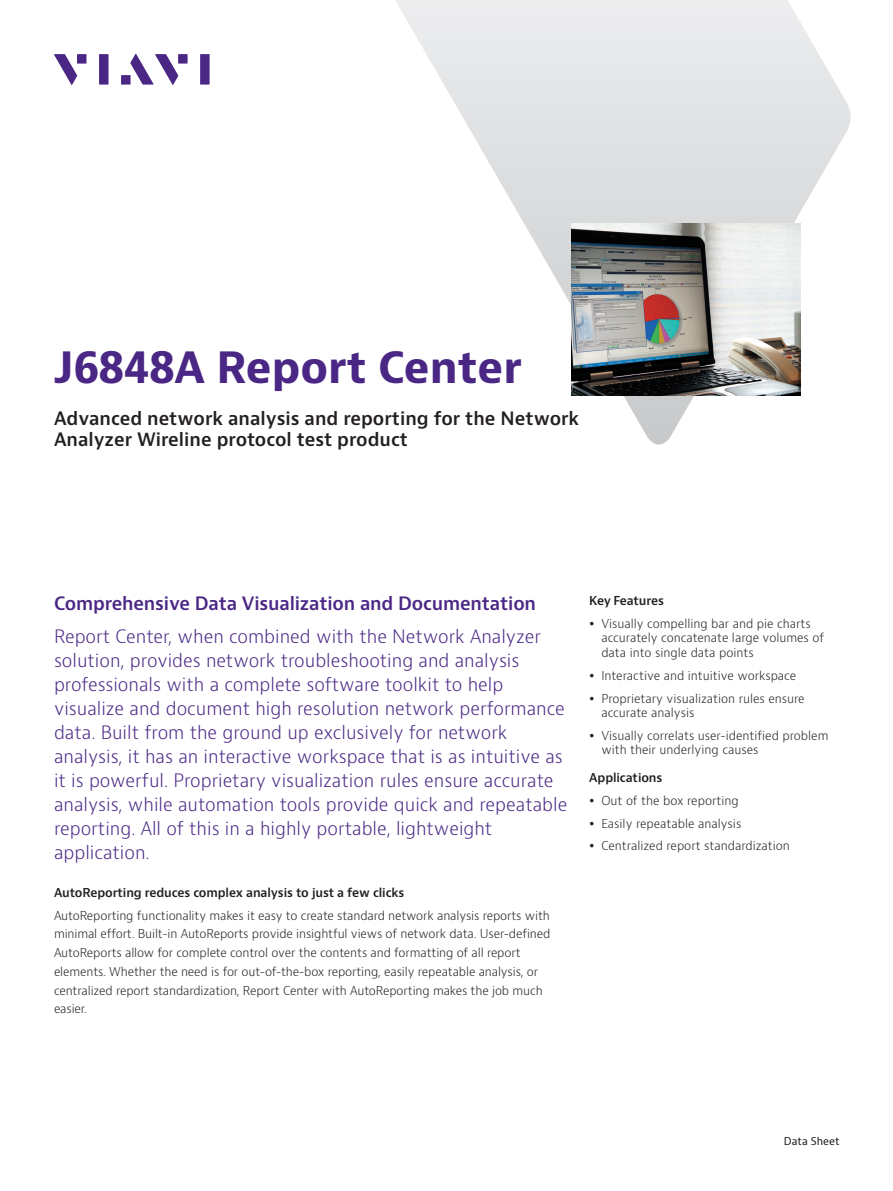
<style>
.page{position:relative;width:893px;height:1191px;background:#fff}
.page>*{position:absolute;margin:0;border:0;box-sizing:border-box;transform-origin:0 0}
.t1{font:700 42px "Bernino Sans";color:#4a2785}
.t2{font:300 18px/24px "Bernino Sans";color:#4a2785}
.t3{font:600 18px/21px "Bernino Sans";color:#231f20}
.t4{font:600 18px "Bernino Sans";letter-spacing:-.01em;color:#4a2785}
.t5{font:300 12px/18.8px "Bernino Sans";letter-spacing:-.01em;color:#231f20}
.t6{font:600 12px "Bernino Sans";letter-spacing:-.01em;color:#231f20}
.t7{font:10.5px "Bernino Sans";color:#231f20}
</style>
<div class="page">
<svg style="left:54px;top:54px;width:23px;height:31px"></svg>
<div style="left:77px;top:54px;width:9px;height:10px;background:#4a2785"></div>
<div style="left:99px;top:54px;width:10px;height:31px;background:#4a2785"></div>
<div style="left:178px;top:54px;width:10px;height:10px;background:#4a2785"></div>
<div style="left:200px;top:54px;width:10px;height:31px;background:#4a2785"></div>
<svg style="left:130px;top:54px;width:48px;height:31px"></svg>
<div style="left:121px;top:75px;width:10px;height:10px;background:#4a2785"></div>
<svg style="left:395px;top:0;width:456px;height:445px"></svg>
<img style="left:571px;top:224px;width:229px;height:172px">
<h1 class="t1" style="left:54px;top:340px;width:469px">J6848A Report Center</h1>
<h2 class="t3" style="left:54px;top:409px;width:527px">Advanced network analysis and reporting for the Network<br>Analyzer Wireline protocol test product</h2>
<h2 class="t4" style="left:54px;top:592px;width:484px">Comprehensive Data Visualization and Documentation</h2>
<p class="t2" style="left:54px;top:624px;width:515px">Report Center, when combined with the Network Analyzer solution, provides network troubleshooting and analysis professionals with a complete software toolkit to help visualize and document high resolution network performance data. Built from the ground up exclusively for network analysis, it has an interactive workspace that is as intuitive as it is powerful. Proprietary visualization rules ensure accurate analysis, while automation tools provide quick and repeatable reporting. All of this in a highly portable, lightweight application.</p>
<p class="t6" style="left:54px;top:884px;width:352px">AutoReporting reduces complex analysis to just a few clicks</p>
<p class="t5" style="left:54px;top:906px;width:498px">AutoReporting functionality makes it easy to create standard network analysis reports with minimal effort. Built-in AutoReports provide insightful views of network data. User-defined AutoReports allow for complete control over the contents and formatting of all report elements. Whether the need is for out-of-the-box reporting, easily repeatable analysis, or centralized report standardization, Report Center with AutoReporting makes the job much easier.</p>
<p class="t6" style="left:589px;top:593px;width:76px">Key Features</p>
<p class="t5" style="left:601px;top:616px;width:224px;line-height:14.4px">Visually compelling bar and pie charts accurately concatenate large volumes of data into single data points</p>
<p class="t5" style="left:601px;top:664px;width:205px;line-height:23px">Interactive and intuitive workspace<br>Proprietary visualization rules ensure</p>
<p class="t5" style="left:601px;top:701px;width:229px;line-height:23px">accurate analysis<br>Visually correlats user-identified problem</p>
<p class="t5" style="left:601px;top:741px;width:159px">with their underlying causes</p>
<p class="t6" style="left:589px;top:769px;width:75px">Applications</p>
<p class="t5" style="left:601px;top:789px;width:190px;line-height:23px">Out of the box reporting<br>Easily repeatable analysis<br>Centralized report standardization</p>
<p class="t7" style="left:784px;top:1134px;width:57px">Data Sheet</p>
</div>
